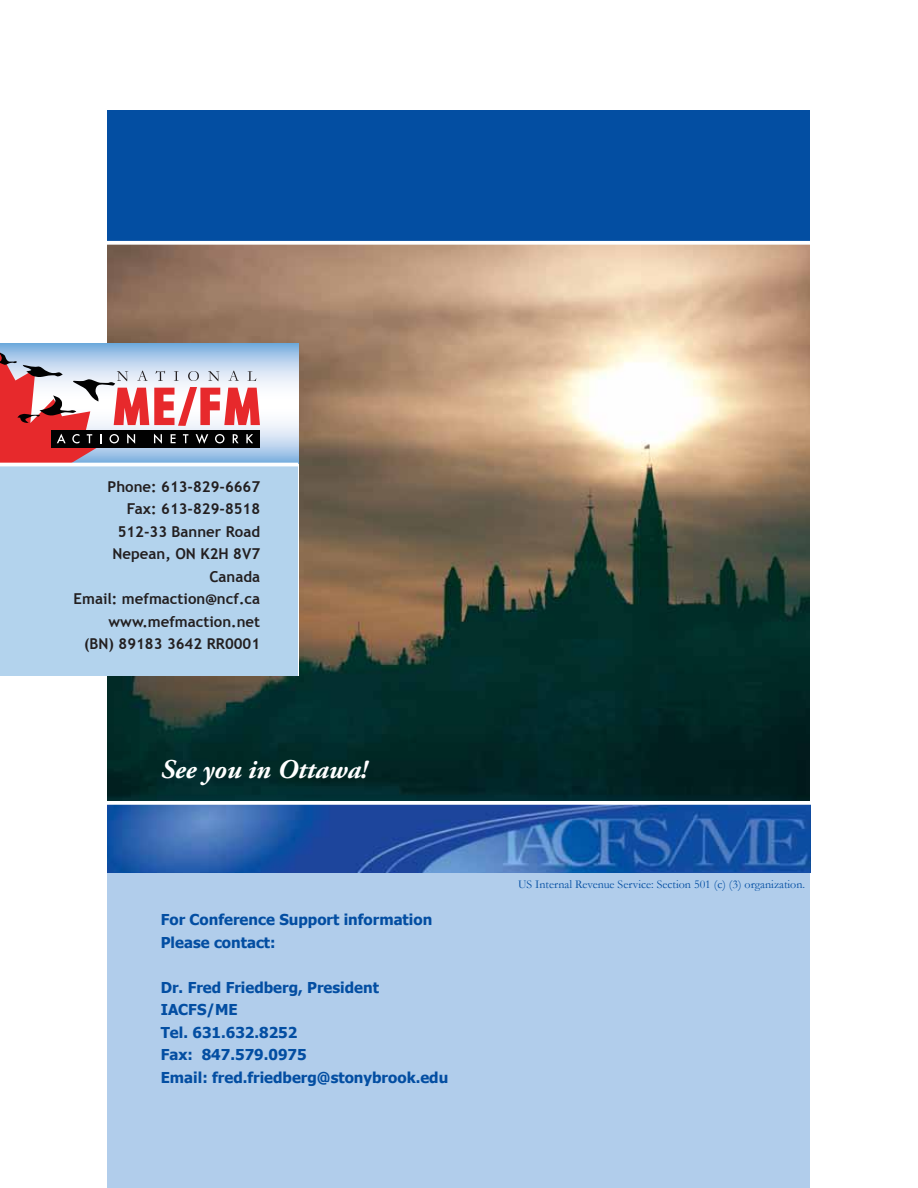
<style>
.page{position:relative;width:918px;height:1188px;background:#fff}
.page>*{position:absolute;margin:0;border:0;box-sizing:border-box;transform-origin:0 0}
.t1{font:italic 700 27px "Adobe Garamond Pro";color:#fff}
.t2{font:700 15px/22.5px "Tahoma";color:#034ea2}
.t3{font:700 15px/22.5px "Trebuchet MS";color:#231f20;text-align:right}
.t4{font:12px "Garamond";color:#034ea2}
</style>
<div class="page">
<img style="left:107px;top:245px;width:703px;height:556px">
<div style="left:107px;top:110px;width:703px;height:133px;background:#034ea2"></div>
<svg style="left:0;top:343px;width:298px;height:120px"></svg>
<div style="left:0;top:463px;width:298px;height:213px;background:#b3d3ed"></div>
<div style="left:107px;top:872px;width:703px;height:316px;background:#b1cdeb"></div>
<img style="left:107px;top:805px;width:703px;height:67px">
<svg style="left:0;top:352px;width:260px;height:111px"></svg>
<hr style="left:0;top:463px;width:298px;height:3px;background:#fff">
<svg style="left:107px;top:241px;width:703px;height:4px"></svg>
<svg style="left:107px;top:804px;width:704px;height:1px"></svg>
<p class="t3" style="left:74px;top:475px;width:188px">Phone: 613-829-6667<br>Fax: 613-829-8518<br>512-33 Banner Road<br>Nepean, ON K2H 8V7<br>Canada<br>Email: mefmaction@ncf.ca www.mefmaction.net<br>(BN) 89183 3642 RR0001</p>
<h1 class="t1" style="left:161px;top:754px;width:208px">See you in Ottawa!</h1>
<p class="t2" style="left:161px;top:908px;width:273px">For Conference Support information<br>Please contact:</p>
<p class="t2" style="left:161px;top:976px;width:289px">Dr. Fred Friedberg, President<br>IACFS/ME<br>Tel. 631.632.8252<br>Fax: 847.579.0975<br>Email: fred.friedberg@stonybrook.edu</p>
<p class="t4" style="left:518px;top:877px;width:289px">US Internal Revenue Service: Section 501 (c) (3) organization.</p>
</div>
